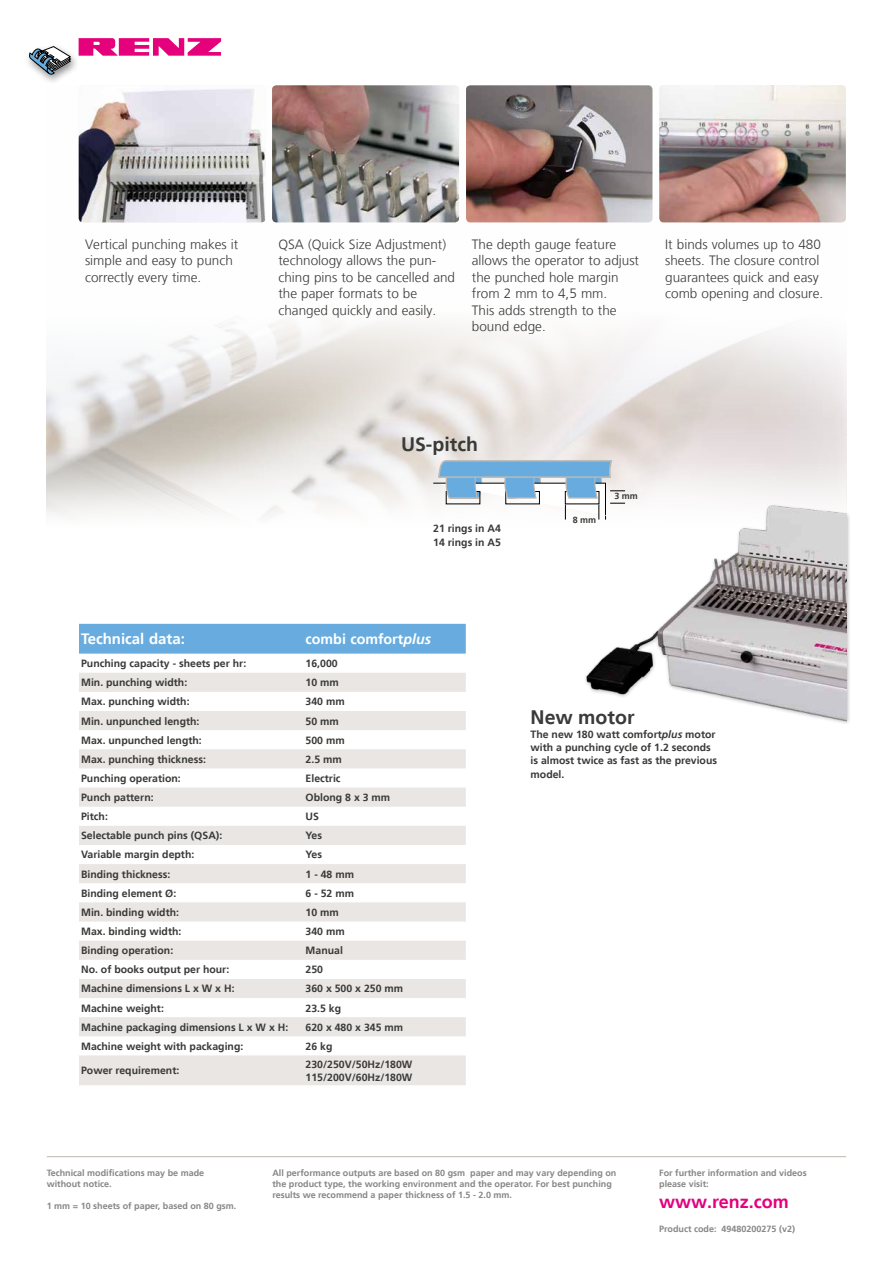
<style>
.page{position:relative;width:893px;height:1263px;background:#fff}
.page>*{position:absolute;margin:0;border:0;box-sizing:border-box;transform-origin:0 0}
.t1{font:700 19.5px "Frutiger LT";color:#3a3a39}
.t2{font:700 18px "Frutiger LT";color:#e5007c}
.t3{font:700 15px "Frutiger LT";color:#fff}
.t4{font:700 14.25px "Frutiger LT";color:#fff}
.t5{font:300 13.5px/16.5px "Frutiger LT";color:#3a3a39}
.t6{font:700 10.5px/13.4px "Frutiger LT";color:#3a3a39}
.t7{font:700 9px/10.8px "Frutiger LT";color:#868786}
.t8{font:700 9px "Frutiger LT";color:#3a3a39}
.s1{font-style:italic}
</style>
<div class="page">
<svg style="left:46px;top:402px;width:801px;height:110px;background:#ddd7d3"></svg>
<svg style="left:47px;top:447px;width:799px;height:177px"></svg>
<hr style="left:47px;top:1156px;width:799px;height:1px;background:#beb8b0">
<svg style="left:79px;top:38px;width:142px;height:18px"></svg>
<div style="left:24px;top:43px;width:56px;height:43px;background:#000;opacity:.5"></div>
<svg style="left:29px;top:46px;width:41px;height:28px"></svg>
<img style="left:573px;top:463px;width:273px;height:261px">
<div style="left:79px;top:624px;width:387px;height:30px;background:#68acdf"></div>
<svg style="left:79px;top:673px;width:387px;height:412px;fill:#e9e6e3"></svg>
<img style="left:466px;top:85px;width:186px;height:137px">
<img style="left:659px;top:85px;width:187px;height:137px">
<img style="left:272px;top:85px;width:187px;height:137px">
<img style="left:79px;top:85px;width:187px;height:137px">
<svg style="left:433px;top:459px;width:192px;height:61px"></svg>
<p class="t5" style="left:472px;top:236px;width:169px">The depth gauge feature allows the operator to adjust the punched hole margin from 2 mm to 4,5 mm.<br>This adds strength to the bound edge.</p>
<p class="t5" style="left:85px;top:236px;width:155px">Vertical punching makes it simple and easy to punch correctly every time.</p>
<p class="t5" style="left:278px;top:236px;width:178px">QSA (Quick Size Adjustment) technology allows the pun&shy;ching pins to be cancelled and the paper formats to be changed quickly and easily.</p>
<p class="t5" style="left:665px;top:236px;width:159px">It binds volumes up to 480 sheets. The closure control guarantees quick and easy comb opening and closure.</p>
<h1 class="t1" style="left:401px;top:433px;width:78px">US-pitch</h1>
<p class="t6" style="left:433px;top:522px;width:69px">21 rings in A4<br>14 rings in A5</p>
<p class="t8" style="left:573px;top:515px;width:25px">8 mm</p>
<p class="t8" style="left:614px;top:491px;width:25px">3 mm</p>
<h3 class="t3" style="left:81px;top:630px;width:105px">Technical data:</h3>
<h3 class="t4" style="left:306px;top:631px;width:127px">combi comfort<span class="s1">plus</span></h3>
<p class="t6" style="left:81px;top:657px;width:167px">Punching capacity - sheets per hr:</p>
<p class="t6" style="left:306px;top:657px;width:34px">16,000</p>
<p class="t6" style="left:81px;top:676px;width:108px">Min. punching width:</p>
<p class="t6" style="left:306px;top:676px;width:35px">10 mm</p>
<p class="t6" style="left:81px;top:695px;width:110px">Max. punching width:</p>
<p class="t6" style="left:306px;top:695px;width:41px">340 mm</p>
<p class="t6" style="left:81px;top:714px;width:120px">Min. unpunched length:</p>
<p class="t6" style="left:306px;top:714px;width:35px">50 mm</p>
<p class="t6" style="left:81px;top:733px;width:122px">Max. unpunched length:</p>
<p class="t6" style="left:306px;top:733px;width:41px">500 mm</p>
<p class="t6" style="left:81px;top:752px;width:126px">Max. punching thickness:</p>
<p class="t6" style="left:306px;top:752px;width:38px">2.5 mm</p>
<p class="t6" style="left:81px;top:772px;width:101px">Punching operation:</p>
<p class="t6" style="left:306px;top:772px;width:37px">Electric</p>
<p class="t6" style="left:81px;top:791px;width:74px">Punch pattern:</p>
<p class="t6" style="left:306px;top:791px;width:86px">Oblong 8 x 3 mm</p>
<p class="t6" style="left:81px;top:810px;width:28px">Pitch:</p>
<p class="t6" style="left:306px;top:810px;width:15px">US</p>
<p class="t6" style="left:81px;top:829px;width:143px">Selectable punch pins (QSA):</p>
<p class="t6" style="left:306px;top:829px;width:18px">Yes</p>
<p class="t6" style="left:81px;top:848px;width:115px">Variable margin depth:</p>
<p class="t6" style="left:306px;top:848px;width:18px">Yes</p>
<p class="t6" style="left:81px;top:867px;width:91px">Binding thickness:</p>
<p class="t6" style="left:306px;top:867px;width:50px">1 - 48 mm</p>
<p class="t6" style="left:81px;top:886px;width:97px">Binding element Ø:</p>
<p class="t6" style="left:306px;top:886px;width:50px">6 - 52 mm</p>
<p class="t6" style="left:81px;top:905px;width:100px">Min. binding width:</p>
<p class="t6" style="left:306px;top:905px;width:35px">10 mm</p>
<p class="t6" style="left:81px;top:925px;width:102px">Max. binding width:</p>
<p class="t6" style="left:306px;top:925px;width:41px">340 mm</p>
<p class="t6" style="left:81px;top:944px;width:94px">Binding operation:</p>
<p class="t6" style="left:306px;top:944px;width:39px">Manual</p>
<p class="t6" style="left:81px;top:963px;width:150px">No. of books output per hour:</p>
<p class="t6" style="left:306px;top:963px;width:19px">250</p>
<p class="t6" style="left:81px;top:982px;width:155px">Machine dimensions L x W x H:</p>
<p class="t6" style="left:306px;top:982px;width:99px">360 x 500 x 250 mm</p>
<p class="t6" style="left:81px;top:1001px;width:84px">Machine weight:</p>
<p class="t6" style="left:306px;top:1001px;width:37px">23.5 kg</p>
<p class="t6" style="left:81px;top:1020px;width:209px">Machine packaging dimensions L x W x H:</p>
<p class="t6" style="left:306px;top:1020px;width:99px">620 x 480 x 345 mm</p>
<p class="t6" style="left:81px;top:1039px;width:164px">Machine weight with packaging:</p>
<p class="t6" style="left:306px;top:1039px;width:28px">26 kg</p>
<p class="t6" style="left:81px;top:1064px;width:100px">Power requirement:</p>
<p class="t6" style="left:306px;top:1058px;width:108px;line-height:12.6px">230/250V/50Hz/180W<br>115/200V/60Hz/180W</p>
<h1 class="t1" style="left:531px;top:706px;width:106px">New motor</h1>
<p class="t6" style="left:531px;top:727px;width:188px">The new 180 watt comfort<span class="s1">plus</span> motor with a punching cycle of 1.2 seconds is almost twice as fast as the previous model.</p>
<p class="t7" style="left:47px;top:1168px;width:159px">Technical modifications may be made without notice.</p>
<p class="t7" style="left:47px;top:1200px;width:191px">1 mm = 10 sheets of paper, based on 80 gsm.</p>
<p class="t7" style="left:272px;top:1168px;width:345px">All performance outputs are based on 80 gsm paper and may vary depending on the product type, the working environment and the operator. For best punching results we recommend a paper thickness of 1.5 - 2.0 mm.</p>
<p class="t7" style="left:659px;top:1168px;width:149px">For further information and videos please visit:</p>
<h2 class="t2" style="left:659px;top:1191px;width:131px">www.renz.com</h2>
<p class="t7" style="left:659px;top:1224px;width:137px">Product code: 49480200275 (v2)</p>
</div>
